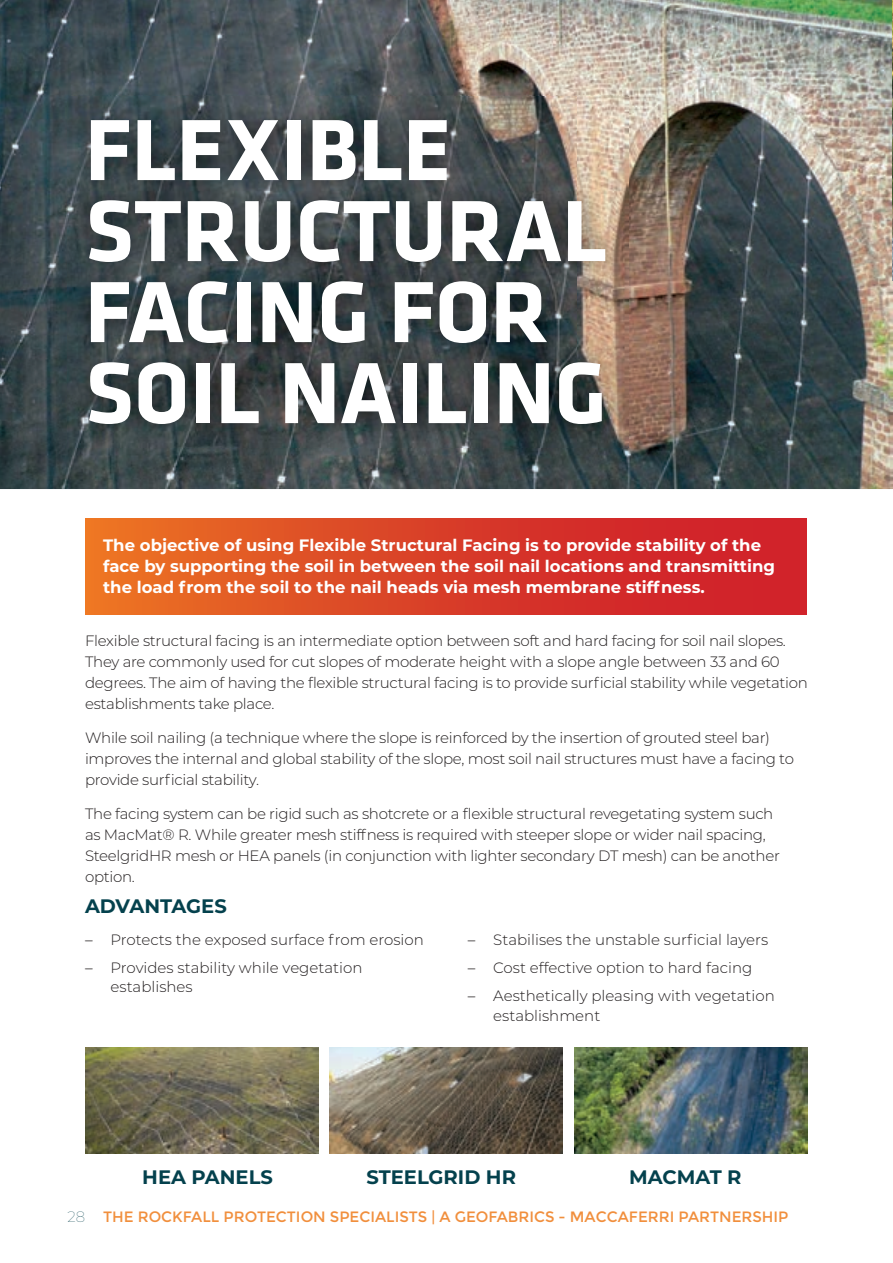
<style>
.page{position:relative;width:893px;height:1263px;background:#fff}
.page>*{position:absolute;margin:0;border:0;box-sizing:border-box;transform-origin:0 0}
.t1{font:700 90px/81px "Klavika";color:#fff}
.t2{font:700 19.5px "Montserrat";color:#04414d}
.t3{font:700 16.5px/21px "Montserrat";color:#fff}
.t4{font:300 15px/21px "Montserrat";letter-spacing:-.02em;color:#231f20}
.t5{font:300 15px/28.5px "Montserrat";color:#231f20}
.t6{font:15px "Montserrat";color:#f18f3d}
.s1{font-family:"Calibri"}
.s2{font-weight:100;color:#04414d}
</style>
<div class="page">
<img style="left:85px;top:1047px;width:234px;height:107px">
<img style="left:329px;top:1047px;width:234px;height:107px">
<img style="left:574px;top:1047px;width:234px;height:107px">
<img style="left:0;top:0;width:893px;height:489px">
<img style="left:67px;top:97px;width:561px;height:350px">
<div style="left:85px;top:519px;width:721px;height:95px;background:linear-gradient(to right,#ea6f24,#cc152b)"></div>
<img style="left:892px;top:0;width:1px;height:281px">
<h1 class="t1" style="left:85px;top:111px;width:524px">FLEXIBLE<br>STRUCTURAL<br>FACING FOR<br>SOIL NAILING</h1>
<p class="t3" style="left:103px;top:534px;width:674px">The objective of using Flexible Structural Facing is to provide stability of the face by supporting the soil in between the soil nail locations and transmitting the load from the soil to the nail heads via mesh membrane stiffness.</p>
<p class="t4" style="left:85px;top:630px;width:724px">Flexible structural facing is an intermediate option between soft and hard facing for soil nail slopes.<br>They are commonly used for cut slopes of moderate height with a slope angle between 33 and 60 degrees. The aim of having the flexible structural facing is to provide surficial stability while vegetation establishments take place.</p>
<p class="t4" style="left:85px;top:726px;width:710px">While soil nailing (a technique where the slope is reinforced by the insertion of grouted steel bar) improves the internal and global stability of the slope, most soil nail structures must have a facing to provide surficial stability.</p>
<p class="t4" style="left:85px;top:802px;width:696px">The facing system can be rigid such as shotcrete or a flexible structural revegetating system such as MacMat® R. While greater mesh stiffness is required with steeper slope or wider nail spacing, SteelgridHR mesh or HEA panels (in conjunction with lighter secondary DT mesh) can be another option.</p>
<h2 class="t2" style="left:85px;top:892px;width:143px">ADVANTAGES</h2>
<p class="t5" style="left:85px;top:924px;width:340px"><span class="s1">‒</span> Protects the exposed surface from erosion <span class="s1">‒</span> Provides stability while vegetation</p>
<p class="t5" style="left:111px;top:972px;width:84px">establishes</p>
<p class="t5" style="left:468px;top:924px;width:309px"><span class="s1">‒</span> Stabilises the unstable surficial layers <span class="s1">‒</span> Cost effective option to hard facing<br><span class="s1">‒</span> Aesthetically pleasing with vegetation</p>
<p class="t5" style="left:493px;top:1001px;width:109px">establishment</p>
<h2 class="t2" style="left:142px;top:1162px;width:132px">HEA PANELS</h2>
<h2 class="t2" style="left:367px;top:1162px;width:151px">STEELGRID HR</h2>
<h2 class="t2" style="left:629px;top:1162px;width:114px">MACMAT R</h2>
<p class="t6" style="left:67px;top:1208px;width:723px"><span class="s2">28</span> THE ROCKFALL PROTECTION SPECIALISTS | A GEOFABRICS - MACCAFERRI PARTNERSHIP</p>
</div>
